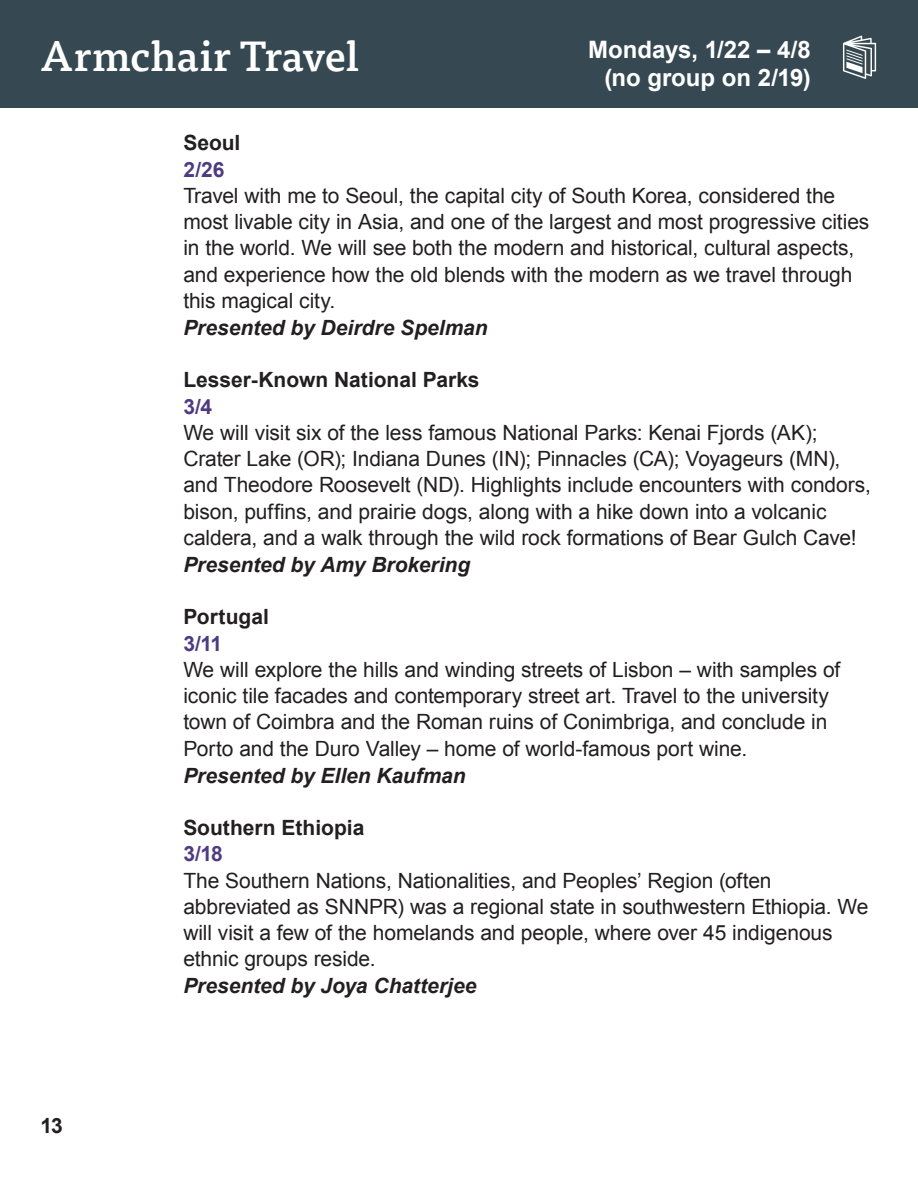
<style>
.page{position:relative;width:918px;height:1188px;background:#fff}
.page>*{position:absolute;margin:0;border:0;box-sizing:border-box;transform-origin:0 0}
.t1{font:500 42px "Tisa OT";letter-spacing:-.005em;color:#fff}
.t2{font:700 24px "Arial";letter-spacing:-.005em;color:#fff}
.t3{font:21px/26.2px "Arial";letter-spacing:-.005em;color:#231f20}
.t4{font:italic 700 21px "Arial";color:#231f20}
.t5{font:700 21px "Arial";color:#231f20}
.t6{font:700 21px "Arial";color:#4e3b81}
</style>
<div class="page">
<div style="left:0;top:0;width:918px;height:108px;background:#364952"></div>
<svg style="left:843px;top:36px;width:33px;height:43px"></svg>
<p class="t1" style="left:40px;top:31px;width:320px">Armchair Travel</p>
<p class="t2" style="left:588px;top:34px;width:224px">Mondays, 1/22 – 4/8</p>
<p class="t2" style="left:604px;top:62px;width:208px">(no group on 2/19)</p>
<p class="t5" style="left:40px;top:1112px;width:24px">13</p>
<p class="t5" style="left:183px;top:129px;width:59px">Seoul</p>
<p class="t6" style="left:183px;top:155px;width:43px">2/26</p>
<p class="t3" style="left:183px;top:183px;width:688px">Travel with me to Seoul, the capital city of South Korea, considered the most livable city in Asia, and one of the largest and most progressive cities in the world. We will see both the modern and historical, cultural aspects, and experience how the old blends with the modern as we travel through this magical city.</p>
<p class="t4" style="left:183px;top:314px;width:306px">Presented by Deirdre Spelman</p>
<p class="t5" style="left:183px;top:366px;width:298px">Lesser-Known National Parks</p>
<p class="t6" style="left:183px;top:392px;width:30px">3/4</p>
<p class="t3" style="left:183px;top:420px;width:689px">We will visit six of the less famous National Parks: Kenai Fjords (AK); Crater Lake (OR); Indiana Dunes (IN); Pinnacles (CA); Voyageurs (MN), and Theodore Roosevelt (ND). Highlights include encounters with condors, bison, puffins, and prairie dogs, along with a hike down into a volcanic caldera, and a walk through the wild rock formations of Bear Gulch Cave!</p>
<p class="t4" style="left:183px;top:551px;width:288px">Presented by Amy Brokering</p>
<p class="t5" style="left:183px;top:603px;width:87px">Portugal</p>
<p class="t6" style="left:183px;top:629px;width:40px">3/11</p>
<p class="t3" style="left:183px;top:657px;width:659px">We will explore the hills and winding streets of Lisbon – with samples of iconic tile facades and contemporary street art. Travel to the university town of Coimbra and the Roman ruins of Conimbriga, and conclude in Porto and the Duro Valley – home of world-famous port wine.</p>
<p class="t4" style="left:183px;top:762px;width:284px">Presented by Ellen Kaufman</p>
<p class="t5" style="left:183px;top:814px;width:183px">Southern Ethiopia</p>
<p class="t6" style="left:183px;top:840px;width:41px">3/18</p>
<p class="t3" style="left:183px;top:867px;width:687px">The Southern Nations, Nationalities, and Peoples’ Region (often abbreviated as SNNPR) was a regional state in southwestern Ethiopia. We will visit a few of the homelands and people, where over 45 indigenous ethnic groups reside.</p>
<p class="t4" style="left:183px;top:972px;width:295px">Presented by Joya Chatterjee</p>
</div>
